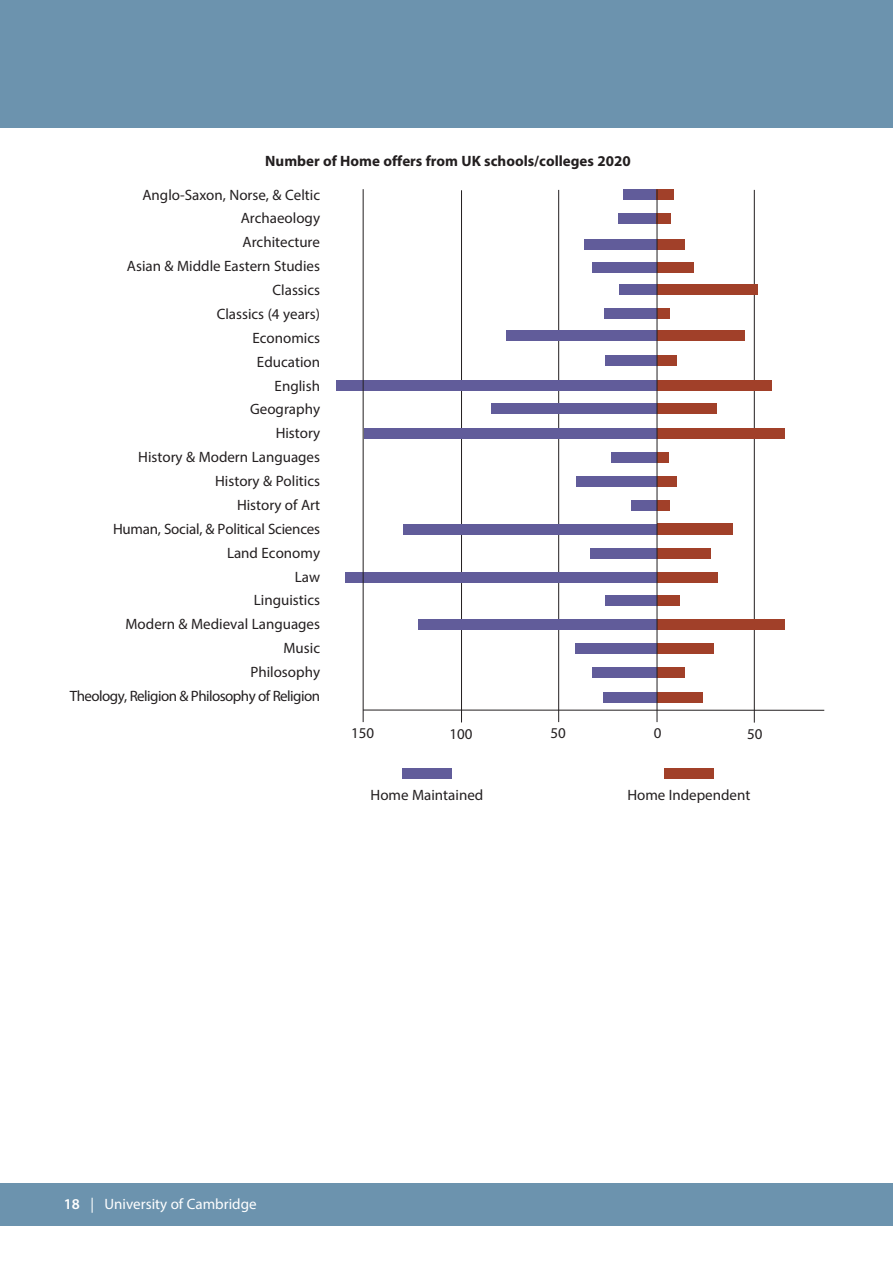
<style>
.page{position:relative;width:893px;height:1263px;background:#fff}
.page>*{position:absolute;margin:0;border:0;box-sizing:border-box;transform-origin:0 0}
.t1{font:15px/23.9px "Myriad Pro";color:#231f20;text-align:right}
.t2{font:700 15px "Myriad Pro";color:#231f20}
.t3{font:15px "Myriad Pro";color:#fff}
.s1{font-weight:600}
</style>
<div class="page">
<div style="left:0;top:0;width:893px;height:128px;background:#6c93ae"></div>
<div style="left:0;top:1183px;width:893px;height:43px;background:#6c93ae"></div>
<hr style="left:461px;top:190px;width:1px;height:532px;background:#231f20">
<hr style="left:754px;top:190px;width:1px;height:533px;background:#231f20">
<hr style="left:558px;top:190px;width:1px;height:532px;background:#231f20">
<div style="left:656px;top:428px;width:129px;height:11px;background:#a14029"></div>
<div style="left:604px;top:308px;width:53px;height:10px;background:#615c9a"></div>
<div style="left:506px;top:330px;width:151px;height:11px;background:#615c9a"></div>
<div style="left:606px;top:355px;width:51px;height:11px;background:#615c9a"></div>
<div style="left:337px;top:380px;width:320px;height:10px;background:#615c9a"></div>
<div style="left:492px;top:403px;width:165px;height:11px;background:#615c9a"></div>
<div style="left:364px;top:428px;width:293px;height:11px;background:#615c9a"></div>
<div style="left:611px;top:452px;width:46px;height:11px;background:#615c9a"></div>
<div style="left:577px;top:476px;width:80px;height:11px;background:#615c9a"></div>
<div style="left:631px;top:500px;width:26px;height:11px;background:#615c9a"></div>
<div style="left:403px;top:524px;width:254px;height:11px;background:#615c9a"></div>
<div style="left:590px;top:548px;width:67px;height:11px;background:#615c9a"></div>
<div style="left:346px;top:572px;width:311px;height:11px;background:#615c9a"></div>
<div style="left:419px;top:619px;width:238px;height:11px;background:#615c9a"></div>
<div style="left:576px;top:643px;width:81px;height:11px;background:#615c9a"></div>
<div style="left:592px;top:667px;width:65px;height:11px;background:#615c9a"></div>
<div style="left:603px;top:692px;width:54px;height:10px;background:#615c9a"></div>
<div style="left:606px;top:595px;width:51px;height:11px;background:#615c9a"></div>
<div style="left:657px;top:308px;width:13px;height:10px;background:#a14029"></div>
<div style="left:657px;top:330px;width:88px;height:11px;background:#a14029"></div>
<div style="left:657px;top:355px;width:19px;height:11px;background:#a14029"></div>
<div style="left:657px;top:380px;width:114px;height:10px;background:#a14029"></div>
<div style="left:657px;top:403px;width:59px;height:11px;background:#a14029"></div>
<div style="left:657px;top:452px;width:11px;height:11px;background:#a14029"></div>
<div style="left:657px;top:476px;width:19px;height:11px;background:#a14029"></div>
<div style="left:657px;top:500px;width:13px;height:11px;background:#a14029"></div>
<div style="left:657px;top:524px;width:75px;height:11px;background:#a14029"></div>
<div style="left:657px;top:548px;width:54px;height:11px;background:#a14029"></div>
<div style="left:657px;top:572px;width:61px;height:11px;background:#a14029"></div>
<div style="left:657px;top:595px;width:23px;height:11px;background:#a14029"></div>
<div style="left:657px;top:619px;width:128px;height:11px;background:#a14029"></div>
<div style="left:657px;top:643px;width:56px;height:11px;background:#a14029"></div>
<div style="left:657px;top:667px;width:28px;height:11px;background:#a14029"></div>
<div style="left:657px;top:692px;width:46px;height:10px;background:#a14029"></div>
<hr style="left:363px;top:710px;width:461px;height:1px;background:#231f20">
<div style="left:664px;top:768px;width:50px;height:11px;background:#a14029"></div>
<div style="left:402px;top:768px;width:50px;height:11px;background:#615c9a"></div>
<div style="left:592px;top:262px;width:65px;height:11px;background:#615c9a"></div>
<div style="left:620px;top:284px;width:37px;height:11px;background:#615c9a"></div>
<div style="left:657px;top:262px;width:36px;height:11px;background:#a14029"></div>
<div style="left:657px;top:284px;width:101px;height:11px;background:#a14029"></div>
<hr style="left:363px;top:189px;width:1px;height:533px;background:#231f20">
<div style="left:624px;top:189px;width:33px;height:11px;background:#615c9a"></div>
<div style="left:618px;top:213px;width:39px;height:11px;background:#615c9a"></div>
<div style="left:585px;top:239px;width:72px;height:11px;background:#615c9a"></div>
<div style="left:657px;top:189px;width:17px;height:11px;background:#a14029"></div>
<div style="left:657px;top:213px;width:14px;height:11px;background:#a14029"></div>
<div style="left:657px;top:239px;width:28px;height:11px;background:#a14029"></div>
<hr style="left:657px;top:189px;width:1px;height:533px;background:#231f20">
<p class="t2" style="left:265px;top:155px;width:367px">Number of Home offers from UK schools/colleges 2020</p>
<p class="t1" style="left:70px;top:184px;width:252px">Anglo-Saxon, Norse, &amp; Celtic<br>Archaeology<br>Architecture<br>Asian &amp; Middle Eastern Studies<br>Classics<br>Classics (4 years)<br>Economics<br>Education<br>English<br>Geography<br>History<br>History &amp; Modern Languages<br>History &amp; Politics<br>History of Art<br>Human, Social, &amp; Political Sciences<br>Land Economy<br>Law<br>Linguistics<br>Modern &amp; Medieval Languages<br>Music<br>Philosophy<br>Theology, Religion &amp; Philosophy of Religion</p>
<p class="t1" style="left:550px;top:722px;width:17px">50</p>
<p class="t1" style="left:351px;top:722px;width:25px">150</p>
<p class="t1" style="left:654px;top:722px;width:9px">0</p>
<p class="t1" style="left:449px;top:723px;width:25px">100</p>
<p class="t1" style="left:747px;top:723px;width:17px">50</p>
<p class="t1" style="left:371px;top:784px;width:114px">Home Maintained</p>
<p class="t1" style="left:627px;top:784px;width:125px">Home Independent</p>
<p class="t3" style="left:64px;top:1198px;width:194px"><span class="s1">18</span> | University of Cambridge</p>
</div>
